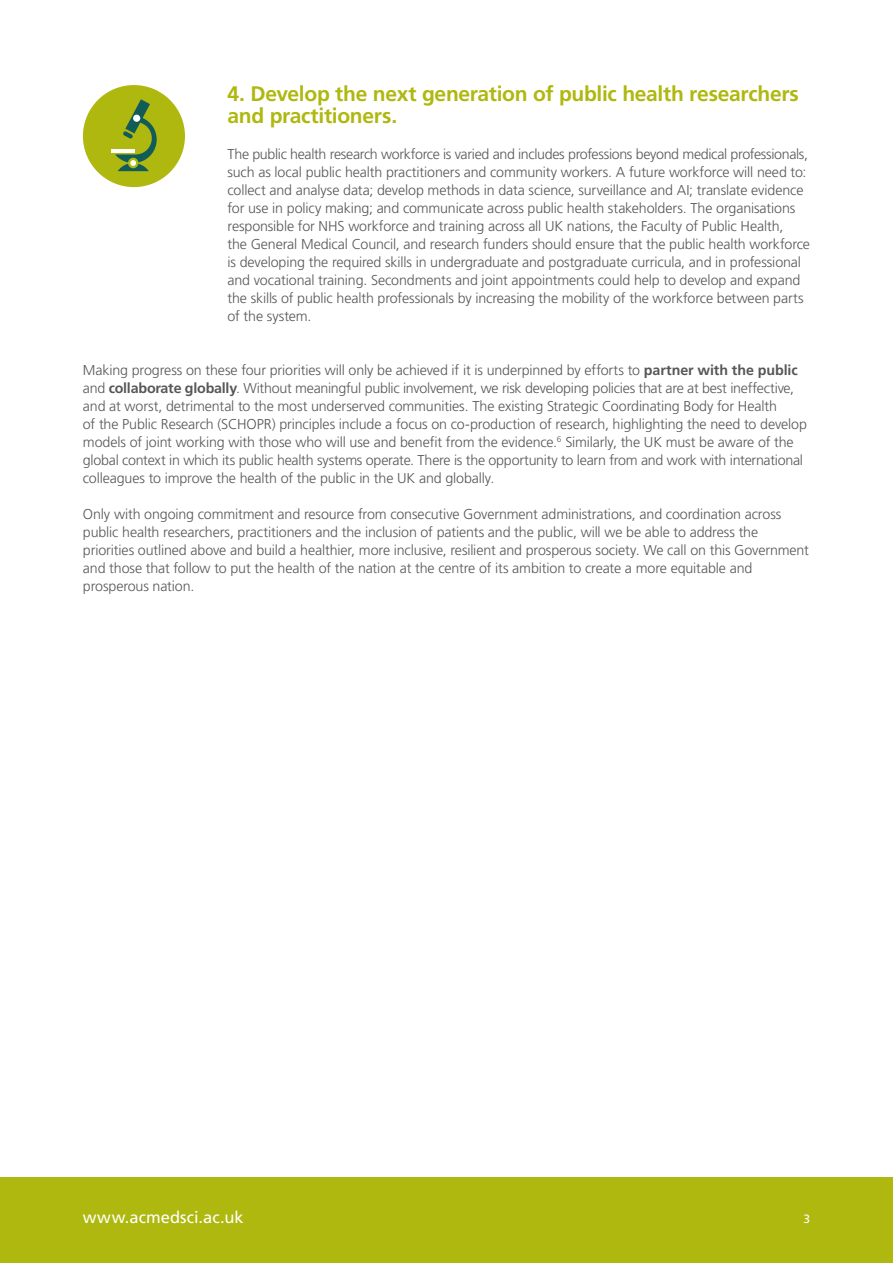
<style>
.page{position:relative;width:893px;height:1263px;background:#fff}
.page>*{position:absolute;margin:0;border:0;box-sizing:border-box;transform-origin:0 0}
.t1{font:700 21px/22.5px "Frutiger LT Std";letter-spacing:-.015em;color:#afb80f}
.t2{font:16.5px "Frutiger LT Std";letter-spacing:.005em;color:#fff}
.t3{font:300 14.25px/18px "Frutiger LT Std";letter-spacing:-.01em;color:#575756}
.t4{font:12px "Frutiger LT Std";color:#fff}
.s1{font-weight:700}
</style>
<div class="page">
<div style="left:0;top:1178px;width:893px;height:85px;background:#afb80f"></div>
<div style="left:83px;top:85px;width:102px;height:102px;background:#afb80f;border-radius:50%"></div>
<svg style="left:115px;top:99px;width:42px;height:72px"></svg>
<hr style="left:111px;top:149px;width:24px;height:4px;background:#fff">
<div style="left:133px;top:115px;width:7px;height:7px;background:#fff;border-radius:50%"></div>
<h1 class="t1" style="left:227px;top:82px;width:573px">4. Develop the next generation of public health researchers and practitioners.</h1>
<p class="t3" style="left:227px;top:146px;width:584px">The public health research workforce is varied and includes professions beyond medical professionals, such as local public health practitioners and community workers. A future workforce will need to: collect and analyse data; develop methods in data science, surveillance and AI; translate evidence for use in policy making; and communicate across public health stakeholders. The organisations responsible for NHS workforce and training across all UK nations, the Faculty of Public Health,<br>the General Medical Council, and research funders should ensure that the public health workforce is developing the required skills in undergraduate and postgraduate curricula, and in professional and vocational training. Secondments and joint appointments could help to develop and expand the skills of public health professionals by increasing the mobility of the workforce between parts of the system.</p>
<p class="t3" style="left:83px;top:361px;width:726px">Making progress on these four priorities will only be achieved if it is underpinned by efforts to <span class="s1">partner with the public </span>and <span class="s1">collaborate globally</span>. Without meaningful public involvement, we risk developing policies that are at best ineffective, and at worst, detrimental to the most underserved communities. The existing Strategic Coordinating Body for Health<br>of the Public Research (SCHOPR) principles include a focus on co-production of research, highlighting the need to develop models of joint working with those who will use and benefit from the evidence.<sup>6</sup> Similarly, the UK must be aware of the global context in which its public health systems operate. There is the opportunity to learn from and work with international colleagues to improve the health of the public in the UK and globally.</p>
<p class="t3" style="left:83px;top:505px;width:727px">Only with ongoing commitment and resource from consecutive Government administrations, and coordination across public health researchers, practitioners and the inclusion of patients and the public, will we be able to address the priorities outlined above and build a healthier, more inclusive, resilient and prosperous society. We call on this Government and those that follow to put the health of the nation at the centre of its ambition to create a more equitable and prosperous nation.</p>
<p class="t2" style="left:83px;top:1208px;width:162px">www.acmedsci.ac.uk</p>
<p class="t4" style="left:803px;top:1212px;width:8px">3</p>
</div>
